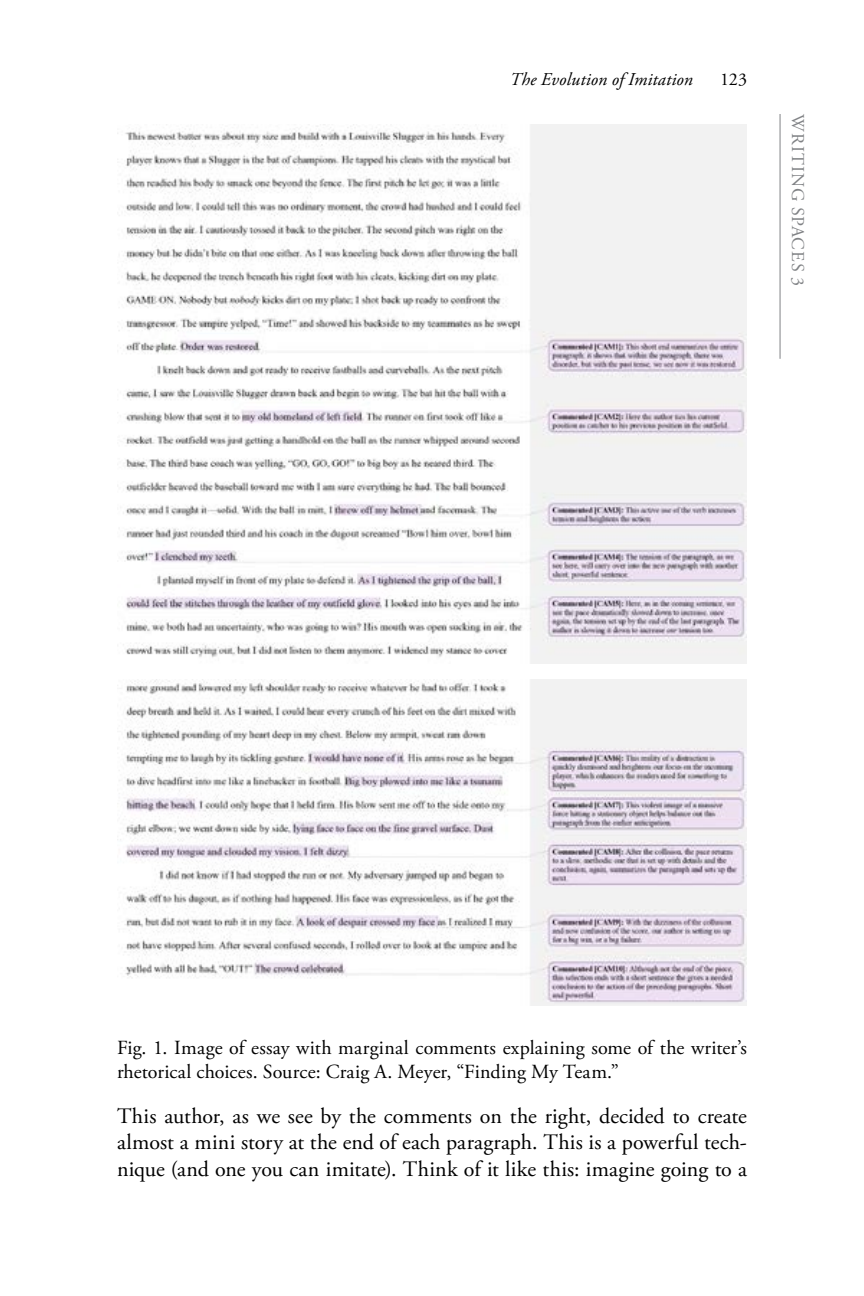
<style>
.page{position:relative;width:864px;height:1296px;background:#fff}
.page>*{position:absolute;margin:0;border:0;box-sizing:border-box;transform-origin:0 0}
.Body_Copy_Flush_Left{font:22px/26.4px "Adobe Garamond Pro";letter-spacing:.01em;color:#000;text-align:justify}
.t1{font:20px/24px "Adobe Garamond Pro";letter-spacing:.01em;color:#000}
.t2{font:italic 18px "Adobe Garamond Pro";letter-spacing:.01em;color:#000}
.t3{font:18px "Adobe Garamond Pro";letter-spacing:.05em;color:#808285}
.t4{font:18px "Adobe Garamond Pro";color:#000}
</style>
<div class="page">
<hr style="left:780px;top:114px;width:1px;height:245px;background:#808285">
<img style="left:117px;top:124px;width:630px;height:540px">
<img style="left:117px;top:679px;width:630px;height:326px">
<p class="t2" style="left:510px;top:69px;width:185px">The Evolution of Imitation</p>
<p class="t4" style="left:720px;top:69px;width:28px">123</p>
<p class="t3" style="left:809px;top:114px;width:173px;rotate:90deg">WRITING SPACES 3</p>
<p class="t1" style="left:117px;top:1037px;width:632px">Fig. 1. Image of essay with marginal comments explaining some of the writer’s rhetorical choices. Source: Craig A. Meyer, “Finding My Team.”</p>
<p class="Body_Copy_Flush_Left" style="left:117px;top:1103px;width:632px">This author, as we see by the comments on the right, decided to create almost a mini story at the end of each paragraph. This is a powerful tech&shy;nique (and one you can imitate). Think of it like this: imagine going to a</p>
</div>
